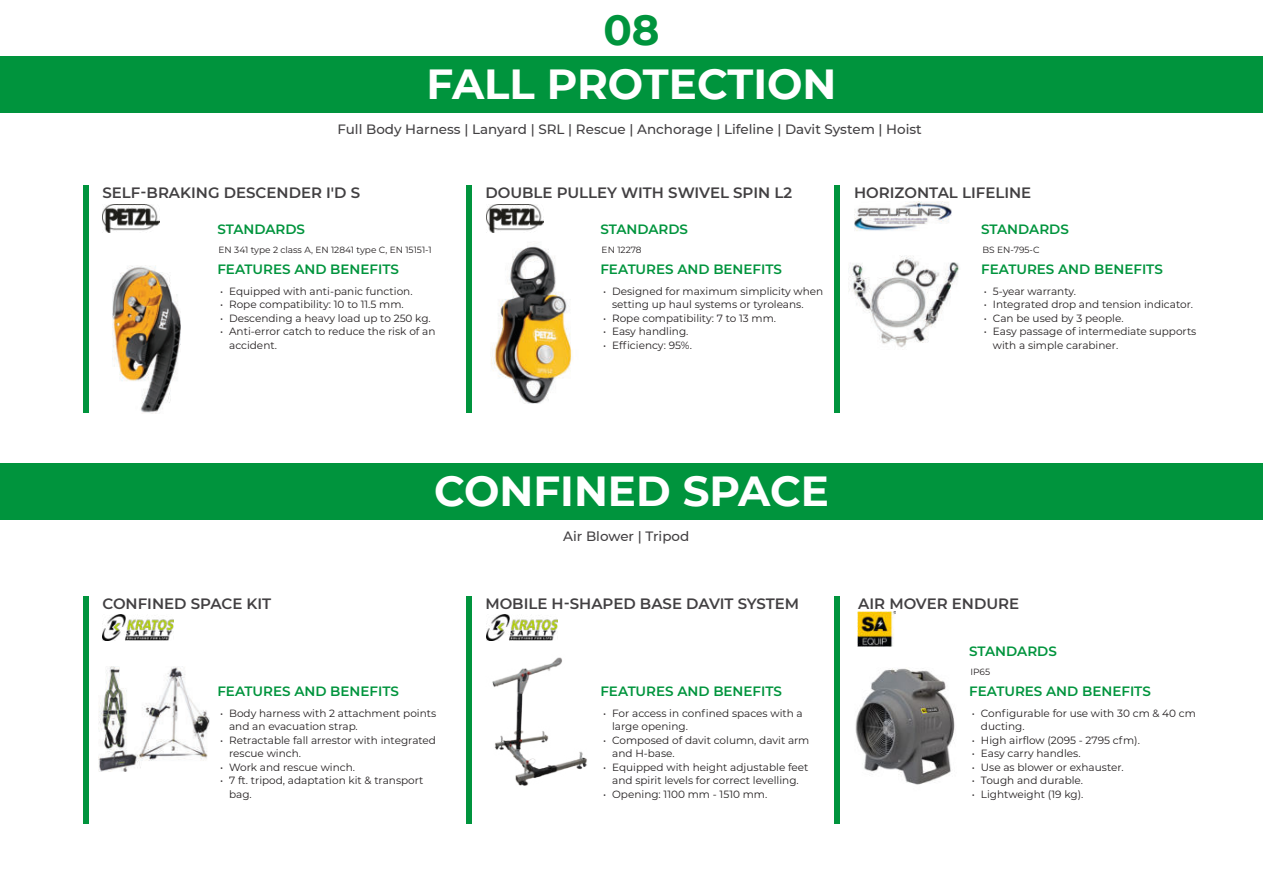
<style>
.page{position:relative;width:1263px;height:893px;background:#fff}
.page>*{position:absolute;margin:0;border:0;box-sizing:border-box;transform-origin:0 0}
.t1{font:700 42px "Montserrat";color:#fff}
.t2{font:700 42px "Montserrat";color:#00943d}
.t3{font:600 15px "Montserrat";color:#424042}
.t4{font:600 13.5px "Montserrat";color:#00943d}
.t5{font:500 13.5px "Montserrat";color:#424042}
.t6{font:10.5px/13.5px "Montserrat";color:#231f20}
.t7{font:9px "Montserrat";color:#231f20}
</style>
<div class="page">
<div style="left:0;top:56px;width:1263px;height:57px;background:#00943d"></div>
<img style="left:103px;top:614px;width:70px;height:27px">
<img style="left:487px;top:614px;width:70px;height:27px">
<img style="left:487px;top:204px;width:56px;height:29px">
<img style="left:103px;top:204px;width:56px;height:29px">
<div style="left:0;top:464px;width:1263px;height:56px;background:#00943d"></div>
<img style="left:855px;top:668px;width:100px;height:117px">
<div style="left:83px;top:596px;width:5px;height:227px;background:#00943d"></div>
<div style="left:466px;top:596px;width:5px;height:227px;background:#00943d"></div>
<div style="left:835px;top:596px;width:5px;height:227px;background:#00943d"></div>
<img style="left:857px;top:612px;width:38px;height:35px">
<img style="left:98px;top:666px;width:112px;height:105px">
<img style="left:471px;top:654px;width:116px;height:133px">
<img style="left:855px;top:201px;width:96px;height:30px">
<div style="left:83px;top:186px;width:5px;height:227px;background:#00943d"></div>
<div style="left:466px;top:186px;width:5px;height:227px;background:#00943d"></div>
<div style="left:835px;top:186px;width:5px;height:227px;background:#00943d"></div>
<img style="left:113px;top:266px;width:68px;height:147px">
<img style="left:491px;top:246px;width:81px;height:158px">
<img style="left:849px;top:256px;width:110px;height:92px">
<h1 class="t2" style="left:603px;top:6px;width:58px">08</h1>
<h1 class="t1" style="left:426px;top:60px;width:411px">FALL PROTECTION</h1>
<p class="t5" style="left:337px;top:123px;width:586px">Full Body Harness | Lanyard | SRL | Rescue | Anchorage | Lifeline | Davit System | Hoist</p>
<h2 class="t3" style="left:102px;top:182px;width:259px">SELF-BRAKING DESCENDER I'D S</h2>
<h2 class="t3" style="left:485px;top:182px;width:308px">DOUBLE PULLEY WITH SWIVEL SPIN L2</h2>
<h2 class="t3" style="left:854px;top:182px;width:179px">HORIZONTAL LIFELINE</h2>
<p class="t4" style="left:217px;top:220px;width:89px">STANDARDS</p>
<p class="t4" style="left:600px;top:220px;width:89px">STANDARDS</p>
<p class="t4" style="left:981px;top:220px;width:89px">STANDARDS</p>
<p class="t7" style="left:219px;top:246px;width:215px">EN 341 type 2 class A, EN 12841 type C, EN 15151-1</p>
<p class="t7" style="left:602px;top:246px;width:41px">EN 12278</p>
<p class="t7" style="left:982px;top:246px;width:59px">BS EN-795-C</p>
<p class="t4" style="left:217px;top:260px;width:183px">FEATURES AND BENEFITS</p>
<p class="t4" style="left:600px;top:260px;width:183px">FEATURES AND BENEFITS</p>
<p class="t4" style="left:981px;top:260px;width:183px">FEATURES AND BENEFITS</p>
<p class="t6" style="left:220px;top:284px;width:194px">• Equipped with anti-panic function.</p>
<p class="t6" style="left:220px;top:298px;width:185px">• Rope compatibility: 10 to 11.5 mm.</p>
<p class="t6" style="left:220px;top:311px;width:212px">• Descending a heavy load up to 250 kg.</p>
<p class="t6" style="left:229px;top:325px;width:208px;text-indent:-9px">• Anti-error catch to reduce the risk of an accident.</p>
<p class="t6" style="left:612px;top:284px;width:213px;text-indent:-9px">• Designed for maximum simplicity when setting up haul systems or tyroleans.</p>
<p class="t6" style="left:603px;top:311px;width:174px">• Rope compatibility: 7 to 13 mm.</p>
<p class="t6" style="left:603px;top:325px;width:87px">• Easy handling.</p>
<p class="t6" style="left:603px;top:338px;width:91px">• Efficiency: 95%.</p>
<p class="t6" style="left:984px;top:284px;width:94px">• 5-year warranty.</p>
<p class="t6" style="left:984px;top:298px;width:211px">• Integrated drop and tension indicator.</p>
<p class="t6" style="left:984px;top:311px;width:141px">• Can be used by 3 people.</p>
<p class="t6" style="left:993px;top:325px;width:205px;text-indent:-9px">• Easy passage of intermediate supports with a simple carabiner.</p>
<h1 class="t1" style="left:434px;top:467px;width:396px">CONFINED SPACE</h1>
<p class="t5" style="left:563px;top:530px;width:128px">Air Blower | Tripod</p>
<h2 class="t3" style="left:102px;top:593px;width:170px">CONFINED SPACE KIT</h2>
<h2 class="t3" style="left:485px;top:593px;width:315px">MOBILE H-SHAPED BASE DAVIT SYSTEM</h2>
<h2 class="t3" style="left:858px;top:593px;width:162px">AIR MOVER ENDURE</h2>
<p class="t4" style="left:217px;top:682px;width:183px">FEATURES AND BENEFITS</p>
<p class="t6" style="left:229px;top:707px;width:209px;text-indent:-9px">• Body harness with 2 attachment points and an evacuation strap.</p>
<p class="t6" style="left:229px;top:734px;width:208px;text-indent:-9px">• Retractable fall arrestor with integrated rescue winch.</p>
<p class="t6" style="left:220px;top:761px;width:136px">• Work and rescue winch.</p>
<p class="t6" style="left:229px;top:774px;width:196px;text-indent:-9px">• 7 ft. tripod, adaptation kit &amp; transport bag.</p>
<p class="t4" style="left:600px;top:682px;width:183px">FEATURES AND BENEFITS</p>
<p class="t6" style="left:612px;top:707px;width:192px;text-indent:-9px">• For access in confined spaces with a large opening.</p>
<p class="t6" style="left:612px;top:734px;width:199px;text-indent:-9px">• Composed of davit column, davit arm and H-base.</p>
<p class="t6" style="left:603px;top:761px;width:207px;text-align:center">• Equipped with height adjustable feet and spirit levels for correct levelling.</p>
<p class="t6" style="left:603px;top:788px;width:166px">• Opening: 1100 mm - 1510 mm.</p>
<p class="t4" style="left:969px;top:642px;width:89px">STANDARDS</p>
<p class="t4" style="left:969px;top:682px;width:183px">FEATURES AND BENEFITS</p>
<p class="t7" style="left:970px;top:668px;width:21px">IP65</p>
<p class="t6" style="left:981px;top:707px;width:217px;text-indent:-9px">• Configurable for use with 30 cm &amp; 40 cm ducting.</p>
<p class="t6" style="left:972px;top:734px;width:169px">• High airflow (2095 - 2795 cfm).</p>
<p class="t6" style="left:972px;top:747px;width:110px">• Easy carry handles.</p>
<p class="t6" style="left:972px;top:761px;width:153px">• Use as blower or exhauster.</p>
<p class="t6" style="left:972px;top:774px;width:113px">• Tough and durable.</p>
<p class="t6" style="left:972px;top:788px;width:113px">• Lightweight (19 kg).</p>
</div>
